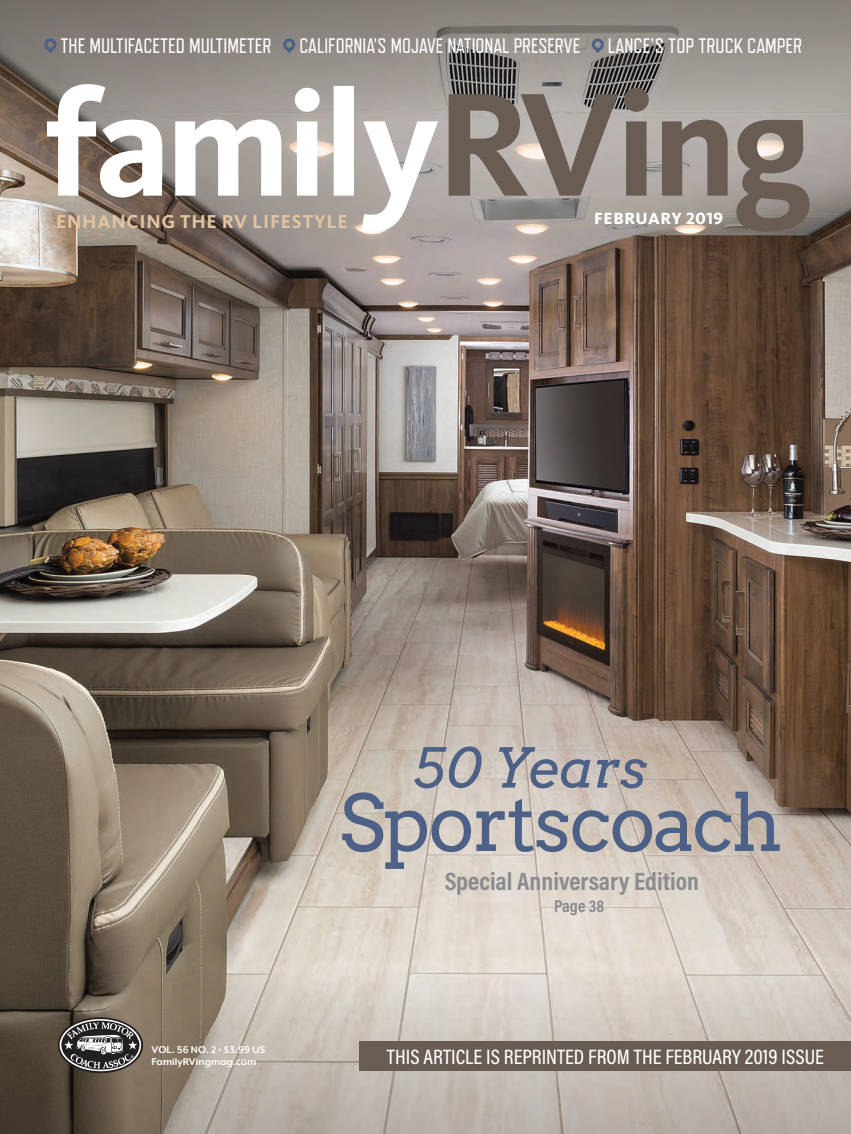
<style>
.page{position:relative;width:851px;height:1134px;background:#fff}
.page>*{position:absolute;margin:0;border:0;box-sizing:border-box;transform-origin:0 0}
.t1{font:78px "Arvo";letter-spacing:-.03em;color:#4d6187}
.t2{font:italic 54.75px "Arvo";letter-spacing:-.01em;color:#4d6187}
.t3{font:700 25.35px "Acumin Pro Cond";color:#8a8c8f}
.t4{font:21px "Refrigerator Deluxe";color:#fff}
.COVER_Feature_Descri{font:500 21px "Acumin Pro Cond";color:#fff}
.t5{font:700 19.35px "Kievit OT";letter-spacing:.04em;color:#e2c4a1}
.t6{font:700 17.4px "Acumin Pro Cond";color:#8a8c8f}
.t7{font:800 16.8px "Kievit OT";letter-spacing:.03em;color:#fff}
.COVER_Issue_Info{font:700 11.25px "Mr Eaves XL Mod OT";letter-spacing:.005em;color:#fff}
</style>
<div class="page">
<img style="left:0;top:120px;width:850px;height:848px">
<svg style="left:0;top:968px;width:850px;height:166px;background:#b0a79d"></svg>
<svg style="left:0;top:0;width:850px;height:120px;background:#89837e"></svg>
<svg style="left:448px;top:88px;width:361px;height:144px;background:#928983"></svg>
<svg style="left:47px;top:84px;width:391px;height:147px"></svg>
<svg style="left:44px;top:38px;width:13px;height:15px"></svg>
<svg style="left:283px;top:38px;width:12px;height:15px"></svg>
<svg style="left:591px;top:38px;width:13px;height:15px"></svg>
<svg style="left:58px;top:1017px;width:85px;height:56px;background:#6a6562"></svg>
<div style="left:360px;top:1041px;width:490px;height:30px;background:#695c53"></div>
<p class="t4" style="left:61px;top:34px;width:212px">THE MULTIFACETED MULTIMETER</p>
<p class="t4" style="left:299px;top:34px;width:282px">CALIFORNIA'S MOJAVE NATIONAL PRESERVE</p>
<p class="t4" style="left:608px;top:34px;width:196px">LANCE'S TOP TRUCK CAMPER</p>
<p class="t5" style="left:56px;top:210px;width:293px">ENHANCING THE RV LIFESTYLE</p>
<p class="t7" style="left:594px;top:209px;width:130px">FEBRUARY 2019</p>
<h2 class="t2" style="left:414px;top:732px;width:235px">50 Years</h2>
<h1 class="t1" style="left:339px;top:776px;width:445px">Sportscoach</h1>
<p class="t3" style="left:444px;top:865px;width:256px">Special Anniversary Edition</p>
<p class="t6" style="left:554px;top:895px;width:52px">Page 38</p>
<p class="COVER_Issue_Info" style="left:152px;top:1044px;width:115px">VOL. 56 NO. 2 • $3.99 US</p>
<p class="COVER_Issue_Info" style="left:152px;top:1056px;width:106px">FamilyRVingmag.com</p>
<p class="COVER_Feature_Descri" style="left:387px;top:1043px;width:438px">THIS ARTICLE IS REPRINTED FROM THE FEBRUARY 2019 ISSUE</p>
</div>
